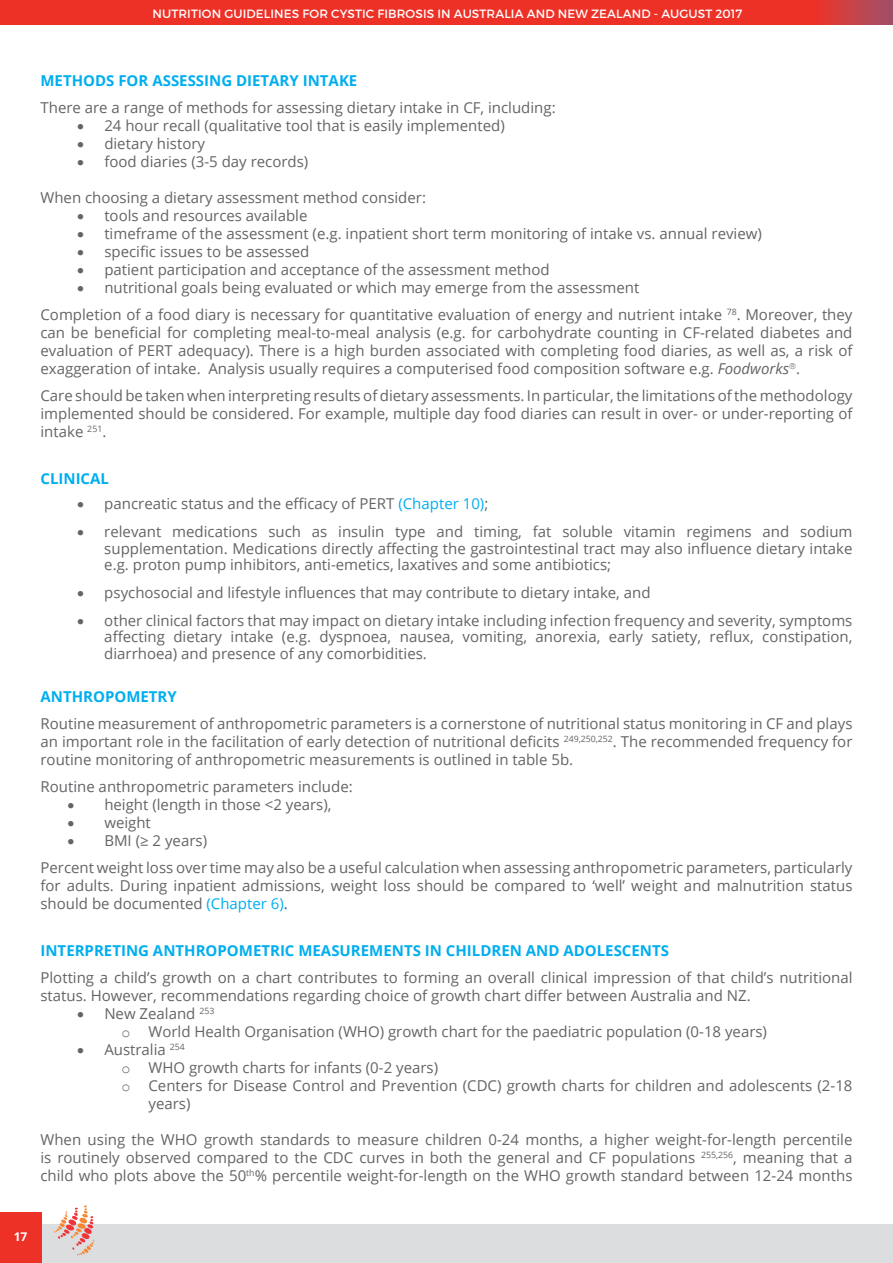
<style>
.page{position:relative;width:893px;height:1263px;background:#fff}
.page>*{position:absolute;margin:0;border:0;box-sizing:border-box;transform-origin:0 0}
.t1{font:15px/18px "Open Sans";color:#636466;text-align:justify}
.t2{font:700 15px "Open Sans";color:#00aeef}
.t3{font:12px "Montserrat";letter-spacing:.01em;color:#fff}
.t4{font:700 12px "Open Sans";color:#fff}
.s1{font-style:italic}
.s2{color:#00aeef}
.s3{color:#065baa}
.s4{font-family:"Courier New"}
</style>
<div class="page">
<div style="left:1px;top:1224px;width:892px;height:39px;background:#dcddde"></div>
<div style="left:0;top:0;width:893px;height:25px;background:#ee3127"></div>
<div style="left:0;top:1212px;width:42px;height:51px;background:#ee3127"></div>
<div style="left:814px;top:0;width:79px;height:25px;background:linear-gradient(to right,#ed3428,#9e5169)"></div>
<svg style="left:54px;top:1205px;width:40px;height:50px"></svg>
<p class="t3" style="left:152px;top:6px;width:591px">NUTRITION GUIDELIN ES FOR CYSTIC FIBROSIS IN AUSTRALIA AN D NEW ZEALAN D - AUGUST 2017</p>
<p class="t2" style="left:40px;top:70px;width:25px">METHODS</p>
<p class="t2" style="left:118px;top:70px;width:11px">FOR</p>
<p class="t2" style="left:152px;top:70px;width:10px">ASSESSING</p>
<p class="t2" style="left:236px;top:70px;width:10px">DIETAR</p>
<p class="t2" style="left:290px;top:70px;width:23px">Y INTA</p>
<p class="t2" style="left:339px;top:70px;width:18px">KE</p>
<p class="t1" style="left:40px;top:98px;width:517px">There are a range of methods for assessing dietary intake in CF, including:</p>
<p class="t1" style="left:77px;top:116px;width:429px">• 24 hour recall (qualitative tool that is easily implemented)</p>
<p class="t1" style="left:77px;top:134px;width:129px">• dietary history</p>
<p class="t1" style="left:77px;top:152px;width:232px">• food diaries (3-5 day records)</p>
<p class="t1" style="left:40px;top:188px;width:387px">When choosing a dietary assessment method consider:</p>
<p class="t1" style="left:77px;top:206px;width:232px">• tools and resources available</p>
<p class="t1" style="left:77px;top:224px;width:686px">• timeframe of the assessment (e.g. inpatient short term monitoring of intake vs. annual review)</p>
<p class="t1" style="left:77px;top:242px;width:234px">• specific issues to be assessed</p>
<p class="t1" style="left:77px;top:260px;width:474px">• patient participation and acceptance of the assessment method</p>
<p class="t1" style="left:40px;top:273px;width:813px;line-height:27px;text-indent:37px">• nutritional goals being evaluated or which may emerge from the assessment<br>Completion of a food diary is necessary for quantitative evaluation of energy and nutrient intake <sup>78</sup>. Moreover, they</p>
<p class="t1" style="left:41px;top:323px;width:813px">can be beneficial for completing meal-to-meal analysis (e.g. for carbohydrate counting in CF-related diabetes and evaluation of PERT adequacy). There is a high burden associated with completing food diaries, as well as, a risk of exaggeration of intake. Analysis usually requires a computerised food composition software e.g. <span class="s1">Foodworks</span>➔.</p>
<p class="t1" style="left:41px;top:386px;width:813px">Care should be taken when interpreting results of dietary assessments. In particular, the limitations of the methodology implemented should be considered. For example, multiple day food diaries can result in over- or under-reporting of intake <sup>251</sup>.</p>
<p class="t2" style="left:40px;top:468px;width:70px">CLINICAL</p>
<p class="t1" style="left:77px;top:494px;width:412px">• pancreatic status and the efficacy of PERT <span class="s2">(Chapter 10)</span>;</p>
<p class="t1" style="left:104px;top:523px;width:750px;line-height:16.2px;text-indent:-27px">• relevant medications such as insulin type and timing, fat soluble vitamin regimens and sodium supplementation. Medications directly affecting the gastrointestinal tract may also influence dietary intake e.g. proton pump inhibitors, anti-emetics, laxatives and some antibiotics;</p>
<p class="t1" style="left:77px;top:583px;width:575px">• psychosocial and lifestyle influences that may contribute to dietary intake, and</p>
<p class="t1" style="left:104px;top:612px;width:750px;line-height:16.2px;text-indent:-27px">• other clinical factors that may impact on dietary intake including infection frequency and severity, symptoms affecting dietary intake (e.g. dyspnoea, nausea, vomiting, anorexia, early satiety, reflux, constipation, diarrhoea) and presence of any comorbidities.</p>
<p class="t2" style="left:40px;top:686px;width:22px">ANTHROPOMETR</p>
<p class="t2" style="left:168px;top:686px;width:11px">Y</p>
<p class="t1" style="left:40px;top:714px;width:813px">Routine measurement of anthropometric parameters is a cornerstone of nutritional status monitoring in CF and plays an important role in the facilitation of early detection of nutritional deficits <sup>249,250,252</sup>. The recommended frequency for routine monitoring of anthropometric measurements is outlined in table 5b.</p>
<p class="t1" style="left:40px;top:777px;width:314px">Routine anthropometric parameters include:</p>
<p class="t1" style="left:67px;top:795px;width:266px">• height (length in those &lt;2 years),</p>
<p class="t1" style="left:67px;top:813px;width:85px">• weight</p>
<p class="t1" style="left:40px;top:827px;width:813px;line-height:27px;text-indent:27px">• BMI (≥ 2 years)<br>Percent weight loss over time may also be a useful calculation when assessing anthropometric parameters, particularly</p>
<p class="t1" style="left:40px;top:876px;width:813px">for adults. During inpatient admissions, weight loss should be compared to ‘well’ weight and malnutrition status should be documented <span class="s2">(Chapter 6)</span><span class="s3">.</span></p>
<p class="t2" style="left:40px;top:940px;width:16px">INTERPRETING</p>
<p class="t2" style="left:153px;top:940px;width:12px">ANTHROPOMETRIC</p>
<p class="t2" style="left:298px;top:940px;width:11px">MEAS</p>
<p class="t2" style="left:340px;top:940px;width:23px">UREMENTS</p>
<p class="t2" style="left:425px;top:940px;width:32px">IN CHILDREN</p>
<p class="t2" style="left:526px;top:940px;width:12px">AND</p>
<p class="t2" style="left:563px;top:940px;width:11px">ADOLESCENTS</p>
<p class="t1" style="left:40px;top:968px;width:813px">Plotting a child’s growth on a chart contributes to forming an overall clinical impression of that child’s nutritional status. However, recommendations regarding choice of growth chart differ between Australia and NZ.</p>
<p class="t1" style="left:122px;top:1004px;width:647px;text-indent:-44px">• New Zealand <sup>253<br></sup><span class="s4">o</span> World Health Organisation (WHO) growth chart for the paediatric population (0-18 years)</p>
<p class="t1" style="left:77px;top:1040px;width:109px">• Australia <sup>254</sup></p>
<p class="t1" style="left:122px;top:1058px;width:318px"><span class="s4">o</span> WHO growth charts for infants (0-2 years)</p>
<p class="t1" style="left:122px;top:1076px;width:732px"><span class="s4">o</span> Centers for Disease Control and Prevention (CDC) growth charts for children and adolescents (2-18</p>
<p class="t1" style="left:149px;top:1094px;width:44px">years)</p>
<p class="t1" style="left:40px;top:1130px;width:813px">When using the WHO growth standards to measure children 0-24 months, a higher weight-for-length percentile is routinely observed compared to the CDC curves in both the general and CF populations <sup>255,256</sup>, meaning that a child who plots above the 50<sup>th</sup>% percentile weight-for-length on the WHO growth standard between 12-24 months</p>
<p class="t4" style="left:14px;top:1228px;width:15px">17</p>
</div>
